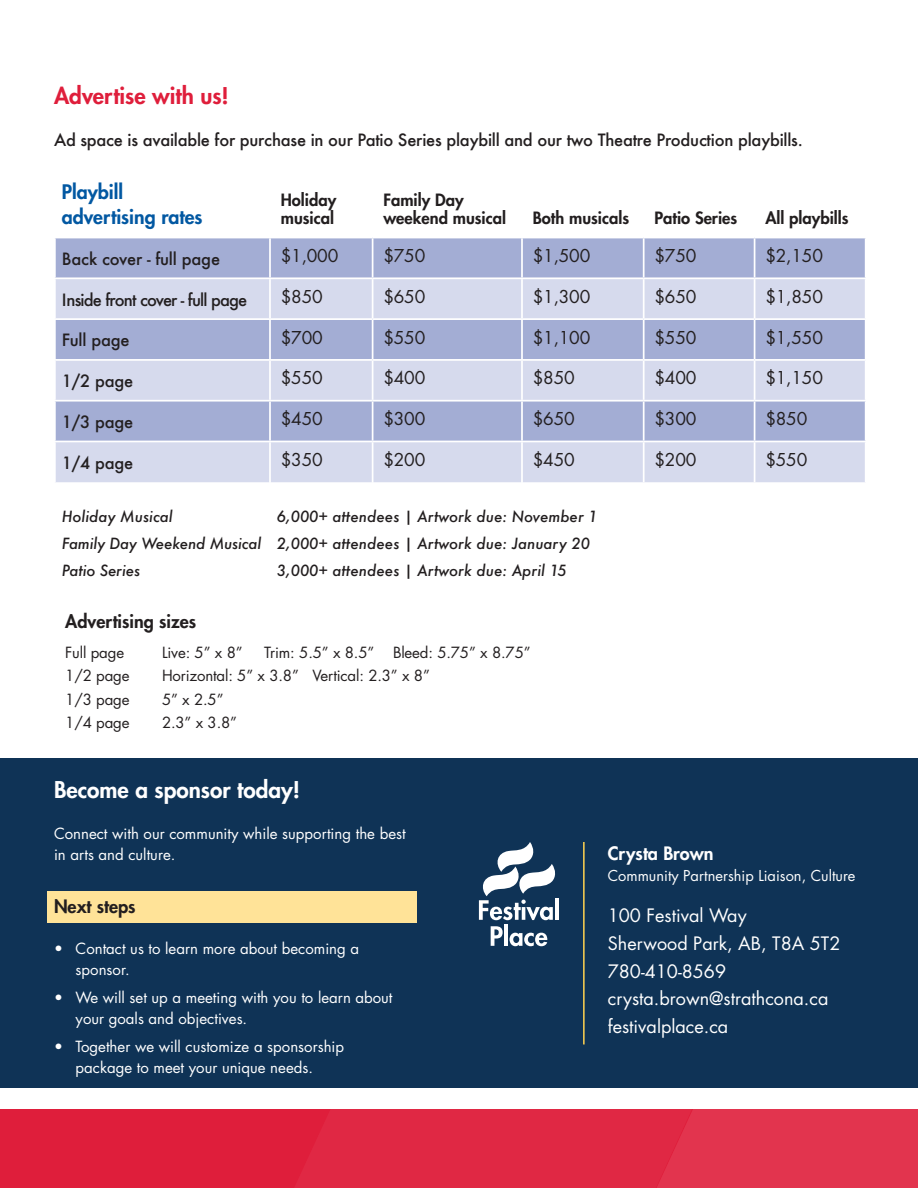
<style>
.page{position:relative;width:918px;height:1188px;background:#fff}
.page>*{position:absolute;margin:0;border:0;box-sizing:border-box;transform-origin:0 0}
.t1{font:800 22.5px "Futura Std";color:#fff}
.t2{font:800 22.5px "Futura Std";color:#df1e3b}
.t3{font:800 19.5px/25.5px "Futura Std";color:#0258a2}
.t4{font:18px/27.8px "Futura Std";color:#fff}
.t5{font:800 18px "Futura Std";color:#231f20}
.t6{font:800 18px "Futura Std";color:#fff}
.t7{font:800 18px "Futura Std";color:#221e1f}
.t8{font:17.25px "Futura Std";letter-spacing:-.01em;color:#231f20}
.t9{font:500 16.5px "Futura";letter-spacing:-.015em;color:#231f20}
.t10{font:800 16.5px/18px "Futura Std";color:#221e1f}
.t11{font:500 16.5px "Futura";letter-spacing:-.05em;color:#231f20}
.t12{font:15px/21px "Futura Std";color:#fff}
.t13{font:italic 500 15px/27px "Futura";color:#221e1f}
.t14{font:15px "Futura Std";letter-spacing:-.01em;color:#231f20}
.t15{font:14.7px "Futura Std";color:#fff}
</style>
<div class="page">
<div style="left:0;top:1109px;width:918px;height:79px;background:#e02844"></div>
<div style="left:657px;top:1109px;width:261px;height:79px;background:#e2344e"></div>
<div style="left:0;top:758px;width:918px;height:330px;background:#0f3356"></div>
<div style="left:47px;top:891px;width:370px;height:32px;background:#ffe398"></div>
<hr style="left:555px;top:898px;width:4px;height:22px;background:#fff">
<svg style="left:491px;top:926px;width:12px;height:20px"></svg>
<hr style="left:504px;top:924px;width:4px;height:22px;background:#fff">
<svg style="left:510px;top:933px;width:37px;height:13px"></svg>
<svg style="left:479px;top:842px;width:76px;height:78px"></svg>
<hr style="left:583px;top:842px;width:2px;height:202px;background:#ffd250">
<div style="left:56px;top:238px;width:809px;height:39px;background:#a3add4"></div>
<svg style="left:56px;top:279px;width:809px;height:203px;background:#c2c8e3"></svg>
<hr style="left:269px;top:238px;width:2px;height:39px;background:#fff">
<hr style="left:372px;top:238px;width:1px;height:39px;background:#fff">
<hr style="left:521px;top:238px;width:2px;height:39px;background:#fff">
<hr style="left:643px;top:238px;width:2px;height:39px;background:#fff">
<hr style="left:754px;top:238px;width:1px;height:39px;background:#fff">
<hr style="left:269px;top:279px;width:2px;height:39px;background:#fff">
<hr style="left:372px;top:279px;width:1px;height:39px;background:#fff">
<hr style="left:521px;top:279px;width:2px;height:39px;background:#fff">
<hr style="left:643px;top:279px;width:2px;height:39px;background:#fff">
<hr style="left:754px;top:279px;width:1px;height:39px;background:#fff">
<hr style="left:54px;top:318px;width:216px;height:2px;background:#fff">
<hr style="left:270px;top:318px;width:103px;height:2px;background:#fff">
<hr style="left:269px;top:320px;width:2px;height:39px;background:#fff">
<hr style="left:373px;top:318px;width:149px;height:2px;background:#fff">
<hr style="left:372px;top:320px;width:1px;height:39px;background:#fff">
<hr style="left:522px;top:318px;width:122px;height:2px;background:#fff">
<hr style="left:521px;top:320px;width:2px;height:39px;background:#fff">
<hr style="left:644px;top:318px;width:111px;height:2px;background:#fff">
<hr style="left:643px;top:320px;width:2px;height:39px;background:#fff">
<hr style="left:755px;top:318px;width:112px;height:2px;background:#fff">
<hr style="left:754px;top:320px;width:1px;height:39px;background:#fff">
<hr style="left:54px;top:359px;width:216px;height:2px;background:#fff">
<hr style="left:270px;top:359px;width:103px;height:2px;background:#fff">
<hr style="left:269px;top:361px;width:2px;height:39px;background:#fff">
<hr style="left:373px;top:359px;width:149px;height:2px;background:#fff">
<hr style="left:372px;top:361px;width:1px;height:39px;background:#fff">
<hr style="left:522px;top:359px;width:122px;height:2px;background:#fff">
<hr style="left:521px;top:361px;width:2px;height:39px;background:#fff">
<hr style="left:644px;top:359px;width:111px;height:2px;background:#fff">
<hr style="left:643px;top:361px;width:2px;height:39px;background:#fff">
<hr style="left:755px;top:359px;width:112px;height:2px;background:#fff">
<hr style="left:754px;top:361px;width:1px;height:39px;background:#fff">
<hr style="left:54px;top:400px;width:216px;height:2px;background:#fff">
<hr style="left:270px;top:400px;width:103px;height:2px;background:#fff">
<hr style="left:269px;top:402px;width:2px;height:39px;background:#fff">
<hr style="left:373px;top:400px;width:149px;height:2px;background:#fff">
<hr style="left:372px;top:402px;width:1px;height:39px;background:#fff">
<hr style="left:522px;top:400px;width:122px;height:2px;background:#fff">
<hr style="left:521px;top:402px;width:2px;height:39px;background:#fff">
<hr style="left:644px;top:400px;width:111px;height:2px;background:#fff">
<hr style="left:643px;top:402px;width:2px;height:39px;background:#fff">
<hr style="left:755px;top:400px;width:112px;height:2px;background:#fff">
<hr style="left:754px;top:402px;width:1px;height:39px;background:#fff">
<hr style="left:54px;top:441px;width:216px;height:1px;background:#fff">
<hr style="left:270px;top:441px;width:103px;height:1px;background:#fff">
<hr style="left:269px;top:442px;width:2px;height:40px;background:#fff">
<hr style="left:373px;top:441px;width:149px;height:1px;background:#fff">
<hr style="left:372px;top:442px;width:1px;height:40px;background:#fff">
<hr style="left:522px;top:441px;width:122px;height:1px;background:#fff">
<hr style="left:521px;top:442px;width:2px;height:40px;background:#fff">
<hr style="left:644px;top:441px;width:111px;height:1px;background:#fff">
<hr style="left:643px;top:442px;width:2px;height:40px;background:#fff">
<hr style="left:755px;top:441px;width:112px;height:1px;background:#fff">
<hr style="left:754px;top:442px;width:1px;height:40px;background:#fff">
<h1 class="t2" style="left:54px;top:82px;width:176px">Advertise with us!</h1>
<p class="t9" style="left:54px;top:129px;width:750px">Ad space is available for purchase in our Patio Series playbill and our two Theatre Production playbills.</p>
<h2 class="t3" style="left:62px;top:179px;width:142px">Playbill advertising rates</h2>
<p class="t10" style="left:281px;top:191px;width:57px">Holiday musical</p>
<p class="t10" style="left:383px;top:191px;width:124px">Family Day weekend musical</p>
<p class="t10" style="left:533px;top:209px;width:98px">Both musicals</p>
<p class="t10" style="left:654px;top:209px;width:84px">Patio Series</p>
<p class="t10" style="left:765px;top:209px;width:85px">All playbills</p>
<p class="t9" style="left:62px;top:247px;width:160px">Back cover - full page</p>
<p class="t8" style="left:281px;top:245px;width:59px">$1,000</p>
<p class="t8" style="left:383px;top:245px;width:43px">$750</p>
<p class="t8" style="left:533px;top:245px;width:59px">$1,500</p>
<p class="t8" style="left:654px;top:245px;width:43px">$750</p>
<p class="t8" style="left:765px;top:245px;width:59px">$2,150</p>
<p class="t11" style="left:62px;top:288px;width:187px">Inside front cover - full page</p>
<p class="t8" style="left:281px;top:285px;width:43px">$850</p>
<p class="t8" style="left:383px;top:285px;width:43px">$650</p>
<p class="t8" style="left:533px;top:285px;width:59px">$1,300</p>
<p class="t8" style="left:654px;top:285px;width:43px">$650</p>
<p class="t8" style="left:765px;top:285px;width:59px">$1,850</p>
<p class="t9" style="left:62px;top:329px;width:70px">Full page</p>
<p class="t8" style="left:281px;top:326px;width:43px">$700</p>
<p class="t8" style="left:383px;top:326px;width:43px">$550</p>
<p class="t8" style="left:533px;top:326px;width:59px">$1,100</p>
<p class="t8" style="left:654px;top:326px;width:43px">$550</p>
<p class="t8" style="left:765px;top:326px;width:59px">$1,550</p>
<p class="t9" style="left:62px;top:370px;width:73px">1/2 page</p>
<p class="t8" style="left:281px;top:367px;width:43px">$550</p>
<p class="t8" style="left:383px;top:367px;width:43px">$400</p>
<p class="t8" style="left:533px;top:367px;width:43px">$850</p>
<p class="t8" style="left:654px;top:367px;width:43px">$400</p>
<p class="t8" style="left:765px;top:367px;width:59px">$1,150</p>
<p class="t9" style="left:62px;top:410px;width:73px">1/3 page</p>
<p class="t8" style="left:281px;top:408px;width:43px">$450</p>
<p class="t8" style="left:383px;top:408px;width:43px">$300</p>
<p class="t8" style="left:533px;top:408px;width:43px">$650</p>
<p class="t8" style="left:654px;top:408px;width:43px">$300</p>
<p class="t8" style="left:765px;top:408px;width:43px">$850</p>
<p class="t9" style="left:62px;top:451px;width:73px">1/4 page</p>
<p class="t8" style="left:281px;top:449px;width:43px">$350</p>
<p class="t8" style="left:383px;top:449px;width:43px">$200</p>
<p class="t8" style="left:533px;top:449px;width:43px">$450</p>
<p class="t8" style="left:654px;top:449px;width:43px">$200</p>
<p class="t8" style="left:765px;top:449px;width:43px">$550</p>
<p class="t13" style="left:62px;top:503px;width:113px">Holiday Musical</p>
<p class="t13" style="left:62px;top:503px;width:537px;text-indent:215px">6,000+ attendees | Artwork due: November 1<br>Family Day Weekend Musical 2,000+ attendees | Artwork due: January 20<br>Patio Series</p>
<p class="t13" style="left:277px;top:557px;width:291px">3,000+ attendees | Artwork due: April 15</p>
<p class="t5" style="left:65px;top:610px;width:132px">Advertising sizes</p>
<p class="t14" style="left:65px;top:643px;width:60px">Full page</p>
<p class="t14" style="left:162px;top:643px;width:82px">Live: 5” x 8”</p>
<p class="t14" style="left:264px;top:643px;width:268px">Trim: 5.5” x 8.5” Bleed: 5.75” x 8.75”</p>
<p class="t14" style="left:65px;top:666px;width:66px">1/2 page</p>
<p class="t14" style="left:162px;top:666px;width:269px">Horizontal: 5” x 3.8” Vertical: 2.3” x 8”</p>
<p class="t14" style="left:65px;top:689px;width:66px">1/3 page</p>
<p class="t14" style="left:162px;top:689px;width:63px">5” x 2.5”</p>
<p class="t14" style="left:65px;top:713px;width:66px">1/4 page</p>
<p class="t14" style="left:162px;top:713px;width:77px">2.3” x 3.8”</p>
<h1 class="t1" style="left:54px;top:776px;width:248px">Become a sponsor today!</h1>
<p class="t12" style="left:54px;top:824px;width:353px">Connect with our community while supporting the best in arts and culture.</p>
<p class="t7" style="left:54px;top:895px;width:83px">Next steps</p>
<p class="t12" style="left:76px;top:938px;width:285px;text-indent:-22px">• Contact us to learn more about becoming a sponsor.</p>
<p class="t12" style="left:76px;top:987px;width:318px;text-indent:-22px">• We will set up a meeting with you to learn about your goals and objectives.</p>
<p class="t12" style="left:76px;top:1036px;width:270px;text-indent:-22px">• Together we will customize a sponsorship package to meet your unique needs.</p>
<p class="t6" style="left:608px;top:842px;width:107px">Crysta Brown</p>
<p class="t15" style="left:608px;top:866px;width:249px">Community Partnership Liaison, Culture</p>
<p class="t4" style="left:608px;top:902px;width:234px">100 Festival Way<br>Sherwood Park, AB, T8A 5T2<br>780-410-8569 crysta.brown@strathcona.ca festivalplace.ca</p>
</div>
